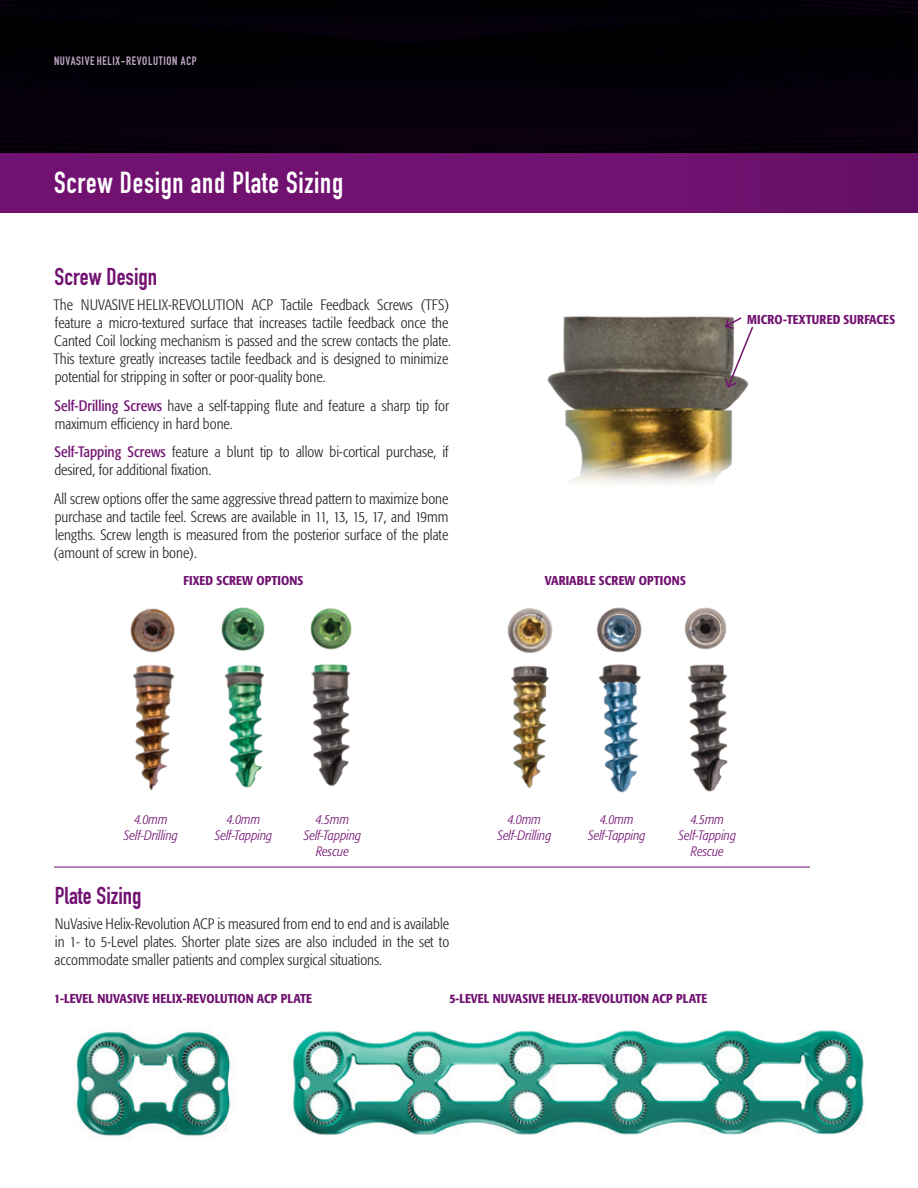
<style>
.page{position:relative;width:918px;height:1188px;background:#fff}
.page>*{position:absolute;margin:0;border:0;box-sizing:border-box;transform-origin:0 0}
.Inside-SS-Page_Headi{font:30px "DIN Engschrift Std";letter-spacing:.025em;color:#fff;scale:.95 1}
.Body_-_Text_-_Headin{font:24px "DIN Engschrift Std";color:#711271}
.Body_-_Text{font:300 condensed 15px/18px "Formata";color:#231f20}
.Body_-_Caption_Sub-T{font:italic 300 condensed 13.5px "Formata";color:#711271}
.Illustration_-_Title{font:500 condensed 12.75px "Formata";letter-spacing:.01em;color:#711271}
.MAS_NUV_Bug_text{font:12px "DIN Engschrift Std";letter-spacing:.05em;color:#c3a9c8}
.s1{font-weight:400;color:#711271}
</style>
<div class="page">
<div style="left:0;top:152px;width:918px;height:61px;background:#711271"></div>
<div style="left:0;top:0;width:918px;height:152px;background:#030009"></div>
<img style="left:547px;top:316px;width:199px;height:168px">
<svg style="left:724px;top:316px;width:30px;height:73px"></svg>
<img style="left:76px;top:1032px;width:155px;height:107px">
<img style="left:289px;top:1030px;width:575px;height:105px">
<hr style="left:54px;top:867px;width:756px;height:1px;background:#711271">
<img style="left:130px;top:608px;width:45px;height:45px">
<img style="left:507px;top:608px;width:46px;height:45px">
<img style="left:221px;top:607px;width:44px;height:44px">
<img style="left:596px;top:607px;width:46px;height:46px">
<img style="left:310px;top:608px;width:42px;height:42px">
<img style="left:684px;top:607px;width:43px;height:43px">
<img style="left:132px;top:665px;width:43px;height:126px">
<img style="left:511px;top:665px;width:38px;height:123px">
<img style="left:224px;top:664px;width:41px;height:124px">
<img style="left:598px;top:664px;width:43px;height:129px">
<img style="left:311px;top:664px;width:40px;height:123px">
<img style="left:687px;top:664px;width:41px;height:128px">
<p class="MAS_NUV_Bug_text" style="left:54px;top:54px;width:144px">NUVASIVE HELIX-REVOLUTION ACP</p>
<p class="Inside-SS-Page_Headi" style="left:54px;top:165px;width:306px">Screw Design and Plate Sizing</p>
<p class="Body_-_Text_-_Headin" style="left:55px;top:262px;width:104px">Screw Design</p>
<p class="Body_-_Text" style="left:54px;top:296px;width:399px">The NUVASIVE HELIX-REVOLUTION ACP Tactile Feedback Screws (TFS) feature a micro-textured surface that increases tactile feedback once the Canted Coil locking mechanism is passed and the screw contacts the plate.<br>This texture greatly increases tactile feedback and is designed to minimize potential for stripping in softer or poor-quality bone.</p>
<p class="Body_-_Text" style="left:55px;top:397px;width:396px"><span class="s1">Self-Drilling Screws</span> have a self-tapping flute and feature a sharp tip for maximum efficiency in hard bone.</p>
<p class="Body_-_Text" style="left:54px;top:443px;width:396px"><span class="s1">Self-Tapping Screws</span> feature a blunt tip to allow bi-cortical purchase, if desired, for additional fixation.</p>
<p class="Body_-_Text" style="left:54px;top:490px;width:396px;text-align:justify">All screw options offer the same aggressive thread pattern to maximize bone purchase and tactile feel. Screws are available in 11, 13, 15, 17, and 19mm lengths. Screw length is measured from the posterior surface of the plate (amount of screw in bone).</p>
<p class="Illustration_-_Title" style="left:183px;top:573px;width:122px">FIXED SCREW OPTIONS</p>
<p class="Illustration_-_Title" style="left:545px;top:573px;width:143px">VARIABLE SCREW OPTIONS</p>
<p class="Illustration_-_Title" style="left:747px;top:312px;width:150px">MICRO-TEXTURED SURFACES</p>
<p class="Body_-_Caption_Sub-T" style="left:134px;top:812px;width:35px">4.0mm</p>
<p class="Body_-_Caption_Sub-T" style="left:124px;top:828px;width:56px">Self-Drilling</p>
<p class="Body_-_Caption_Sub-T" style="left:227px;top:812px;width:35px">4.0mm</p>
<p class="Body_-_Caption_Sub-T" style="left:215px;top:828px;width:59px">Self-Tapping</p>
<p class="Body_-_Caption_Sub-T" style="left:316px;top:812px;width:35px">4.5mm</p>
<p class="Body_-_Caption_Sub-T" style="left:304px;top:828px;width:59px">Self-Tapping</p>
<p class="Body_-_Caption_Sub-T" style="left:316px;top:843px;width:34px">Rescue</p>
<p class="Body_-_Caption_Sub-T" style="left:508px;top:812px;width:35px">4.0mm</p>
<p class="Body_-_Caption_Sub-T" style="left:497px;top:828px;width:56px">Self-Drilling</p>
<p class="Body_-_Caption_Sub-T" style="left:600px;top:812px;width:35px">4.0mm</p>
<p class="Body_-_Caption_Sub-T" style="left:588px;top:828px;width:59px">Self-Tapping</p>
<p class="Body_-_Caption_Sub-T" style="left:691px;top:812px;width:35px">4.5mm</p>
<p class="Body_-_Caption_Sub-T" style="left:679px;top:828px;width:59px">Self-Tapping</p>
<p class="Body_-_Caption_Sub-T" style="left:691px;top:843px;width:34px">Rescue</p>
<p class="Body_-_Text_-_Headin" style="left:55px;top:881px;width:88px">Plate Sizing</p>
<p class="Body_-_Text" style="left:55px;top:915px;width:396px;text-align:justify">NuVasive Helix-Revolution ACP is measured from end to end and is available in 1- to 5-Level plates. Shorter plate sizes are also included in the set to accommodate smaller patients and complex surgical situations.</p>
<p class="Illustration_-_Title" style="left:54px;top:990px;width:260px">1-LEVEL NUVASIVE HELIX-REVOLUTION ACP PLATE</p>
<p class="Illustration_-_Title" style="left:449px;top:990px;width:260px">5-LEVEL NUVASIVE HELIX-REVOLUTION ACP PLATE</p>
</div>
